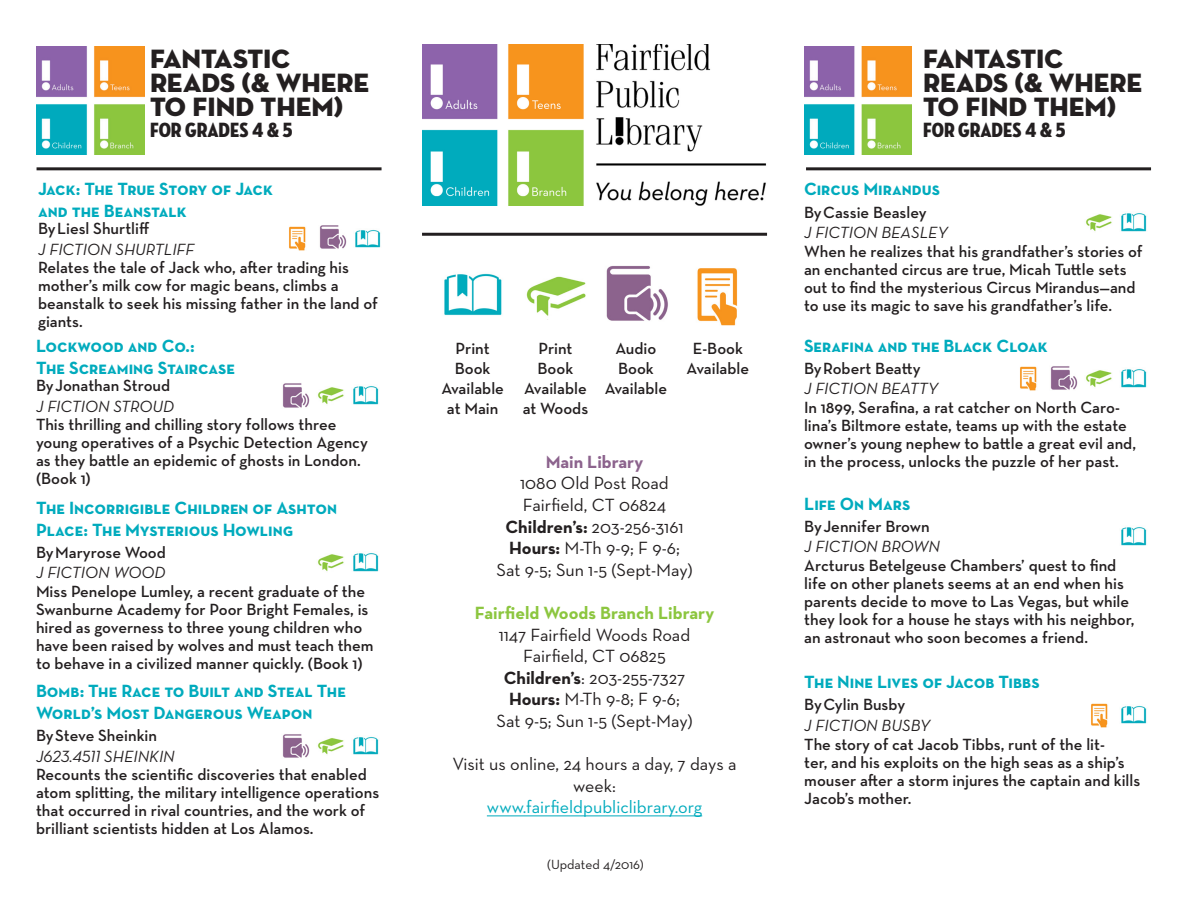
<style>
.page{position:relative;width:1188px;height:918px;background:#fff}
.page>*{position:absolute;margin:0;border:0;box-sizing:border-box;transform-origin:0 0}
.t1{font:27px/24px "Neutraface Display Titling";color:#231f20}
.t2{font:21px "Neutraface Condensed Titling";color:#231f20}
.t3{font:18px/21.6px "Neutraface Text";color:#231f20;text-align:center}
.t4{font:700 18px/21.6px "Neutraface Text";color:#00abbd}
.t5{font:18px "Neutraface Text";color:#00abbd}
.t6{font:700 18px "Neutraface Text";color:#8cc63f}
.t7{font:700 18px "Neutraface Text";letter-spacing:-.025em;color:#00abbd}
.t8{font:700 18px "Neutraface Text";color:#8c638d}
.t9{font:600 16.5px/18px "Neutraface Text";color:#231f20}
.t10{font:italic 16.5px "Neutraface Text";color:#231f20}
.t11{font:13.5px "Neutraface Text";color:#231f20}
.s1{font-weight:700}
</style>
<div class="page">
<img style="left:37px;top:46px;width:108px;height:108px">
<hr style="left:806px;top:167px;width:345px;height:3px;background:#231f20">
<hr style="left:37px;top:167px;width:345px;height:3px;background:#231f20">
<img style="left:422px;top:44px;width:344px;height:161px">
<hr style="left:422px;top:233px;width:345px;height:3px;background:#231f20">
<hr style="left:487px;top:816px;width:215px;height:1px;background:#00abbd">
<img style="left:444px;top:273px;width:58px;height:43px">
<img style="left:606px;top:266px;width:62px;height:55px">
<img style="left:526px;top:276px;width:60px;height:40px">
<img style="left:697px;top:268px;width:41px;height:58px">
<img style="left:804px;top:46px;width:108px;height:108px">
<img style="left:1121px;top:213px;width:26px;height:18px">
<img style="left:1086px;top:214px;width:26px;height:17px">
<img style="left:1121px;top:369px;width:26px;height:18px">
<img style="left:1086px;top:370px;width:26px;height:17px">
<img style="left:1050px;top:366px;width:28px;height:24px">
<img style="left:1020px;top:366px;width:17px;height:25px">
<img style="left:1121px;top:527px;width:26px;height:18px">
<img style="left:1121px;top:706px;width:26px;height:18px">
<img style="left:1091px;top:703px;width:17px;height:25px">
<img style="left:355px;top:230px;width:26px;height:18px">
<img style="left:319px;top:225px;width:27px;height:24px">
<img style="left:289px;top:226px;width:17px;height:25px">
<img style="left:353px;top:386px;width:26px;height:19px">
<img style="left:318px;top:387px;width:26px;height:17px">
<img style="left:282px;top:383px;width:28px;height:25px">
<img style="left:353px;top:553px;width:26px;height:18px">
<img style="left:318px;top:554px;width:26px;height:17px">
<img style="left:353px;top:737px;width:26px;height:18px">
<img style="left:317px;top:738px;width:27px;height:17px">
<img style="left:282px;top:734px;width:28px;height:24px">
<p class="t1" style="left:150px;top:46px;width:221px">FANTASTIC<br>READS (&amp; WHERE<br>TO FIND THEM)</p>
<p class="t2" style="left:150px;top:117px;width:144px">FOR GRADES 4 &amp; 5</p>
<p class="t7" style="left:38px;top:178px;width:236px">Jack: The True Story of Jack</p>
<p class="t4" style="left:38px;top:200px;width:150px">and the Beanstalk</p>
<p class="t9" style="left:38px;top:219px;width:113px">ByLiesl Shurtliff</p>
<p class="t10" style="left:38px;top:239px;width:158px">J FICTION SHURTLIFF</p>
<p class="t9" style="left:38px;top:259px;width:341px">Relates the tale of Jack who, after trading his mother’s milk cow for magic beans, climbs a beanstalk to seek his missing father in the land of giants.</p>
<p class="t4" style="left:36px;top:335px;width:160px">Lockwood and Co.:</p>
<p class="t4" style="left:36px;top:357px;width:200px">The Screaming Staircase</p>
<p class="t9" style="left:36px;top:376px;width:136px">ByJonathan Stroud</p>
<p class="t10" style="left:36px;top:396px;width:140px">J FICTION STROUD</p>
<p class="t9" style="left:36px;top:415px;width:333px">This thrilling and chilling story follows three young operatives of a Psychic Detection Agency as they battle an epidemic of ghosts in London. (Book 1)</p>
<p class="t4" style="left:36px;top:497px;width:303px">The Incorrigible Children of Ashton<br>Place: The Mysterious Howling</p>
<p class="t9" style="left:36px;top:543px;width:131px">ByMaryrose Wood</p>
<p class="t10" style="left:36px;top:562px;width:131px">J FICTION WOOD</p>
<p class="t9" style="left:36px;top:582px;width:339px">Miss Penelope Lumley, a recent graduate of the Swanburne Academy for Poor Bright Females, is hired as governess to three young children who have been raised by wolves and must teach them to behave in a civilized manner quickly. (Book 1)</p>
<p class="t4" style="left:36px;top:680px;width:311px">Bomb: The Race to Built and Steal The<br>World’s Most Dangerous Weapon</p>
<p class="t9" style="left:36px;top:726px;width:123px">BySteve Sheinkin</p>
<p class="t10" style="left:36px;top:746px;width:140px">J623.4511 SHEINKIN</p>
<p class="t9" style="left:36px;top:766px;width:345px">Recounts the scientific discoveries that enabled atom splitting, the military intelligence operations that occurred in rival countries, and the work of brilliant scientists hidden at Los Alamos.</p>
<p class="t9" style="left:441px;top:339px;width:64px;line-height:19.8px;text-align:center">Print<br>Book<br>Available at Main</p>
<p class="t9" style="left:523px;top:339px;width:67px;line-height:19.8px;text-align:center">Print<br>Book<br>Available at Woods</p>
<p class="t9" style="left:605px;top:339px;width:64px;line-height:19.8px;text-align:center">Audio<br>Book<br>Available</p>
<p class="t9" style="left:687px;top:339px;width:64px;line-height:19.8px;text-align:center">E-Book<br>Available</p>
<p class="t8" style="left:546px;top:450px;width:99px">Main Library</p>
<p class="t3" style="left:520px;top:472px;width:150px">1080 Old Post Road</p>
<p class="t3" style="left:523px;top:494px;width:145px">Fairfield, CT 06824</p>
<p class="t3" style="left:506px;top:516px;width:179px"><span class="s1">Children’s:</span> 203-256-3161</p>
<p class="t3" style="left:509px;top:537px;width:172px"><span class="s1">Hours:</span> M-Th 9-9; F 9-6;</p>
<p class="t3" style="left:496px;top:559px;width:198px">Sat 9-5; Sun 1-5 (Sept-May)</p>
<p class="t6" style="left:475px;top:601px;width:241px">Fairfield Woods Branch Library</p>
<p class="t3" style="left:499px;top:624px;width:193px">1147 Fairfield Woods Road</p>
<p class="t3" style="left:523px;top:645px;width:144px">Fairfield, CT 06825</p>
<p class="t3" style="left:504px;top:667px;width:183px"><span class="s1">Children’s</span>: 203-255-7327</p>
<p class="t3" style="left:509px;top:688px;width:172px"><span class="s1">Hours:</span> M-Th 9-8; F 9-6;</p>
<p class="t3" style="left:496px;top:710px;width:198px">Sat 9-5; Sun 1-5 (Sept-May)</p>
<p class="t3" style="left:452px;top:753px;width:286px">Visit us online, 24 hours a day, 7 days a week:</p>
<p class="t5" style="left:487px;top:796px;width:217px">www.fairfieldpubliclibrary.org</p>
<p class="t11" style="left:547px;top:856px;width:98px">(Updated 4/2016)</p>
<p class="t1" style="left:923px;top:46px;width:221px">FANTASTIC<br>READS (&amp; WHERE<br>TO FIND THEM)</p>
<p class="t2" style="left:923px;top:117px;width:144px">FOR GRADES 4 &amp; 5</p>
<p class="t4" style="left:804px;top:178px;width:138px">Circus Mirandus</p>
<p class="t9" style="left:804px;top:203px;width:124px">ByCassie Beasley</p>
<p class="t10" style="left:804px;top:222px;width:145px">J FICTION BEASLEY</p>
<p class="t9" style="left:804px;top:242px;width:340px">When he realizes that his grandfather’s stories of an enchanted circus are true, Micah Tuttle sets out to find the mysterious Circus Mirandus—and to use its magic to save his grandfather’s life.</p>
<p class="t4" style="left:804px;top:334px;width:245px">Serafina and the Black Cloak</p>
<p class="t9" style="left:804px;top:359px;width:118px">ByRobert Beatty</p>
<p class="t10" style="left:804px;top:378px;width:136px">J FICTION BEATTY</p>
<p class="t9" style="left:804px;top:398px;width:334px">In 1899, Serafina, a rat catcher on North Caro&shy;lina’s Biltmore estate, teams up with the estate owner’s young nephew to battle a great evil and, in the process, unlocks the puzzle of her past.</p>
<p class="t4" style="left:804px;top:492px;width:108px">Life On Mars</p>
<p class="t9" style="left:804px;top:517px;width:127px">ByJennifer Brown</p>
<p class="t10" style="left:804px;top:537px;width:137px">J FICTION BROWN</p>
<p class="t9" style="left:804px;top:556px;width:332px">Arcturus Betelgeuse Chambers’ quest to find life on other planets seems at an end when his parents decide to move to Las Vegas, but while they look for a house he stays with his neighbor, an astronaut who soon becomes a friend.</p>
<p class="t4" style="left:804px;top:671px;width:237px">The Nine Lives of Jacob Tibbs</p>
<p class="t9" style="left:804px;top:696px;width:102px">ByCylin Busby</p>
<p class="t10" style="left:804px;top:715px;width:127px">J FICTION BUSBY</p>
<p class="t9" style="left:804px;top:735px;width:338px">The story of cat Jacob Tibbs, runt of the lit-<br>ter, and his exploits on the high seas as a ship’s mouser after a storm injures the captain and kills Jacob’s mother.</p>
</div>
